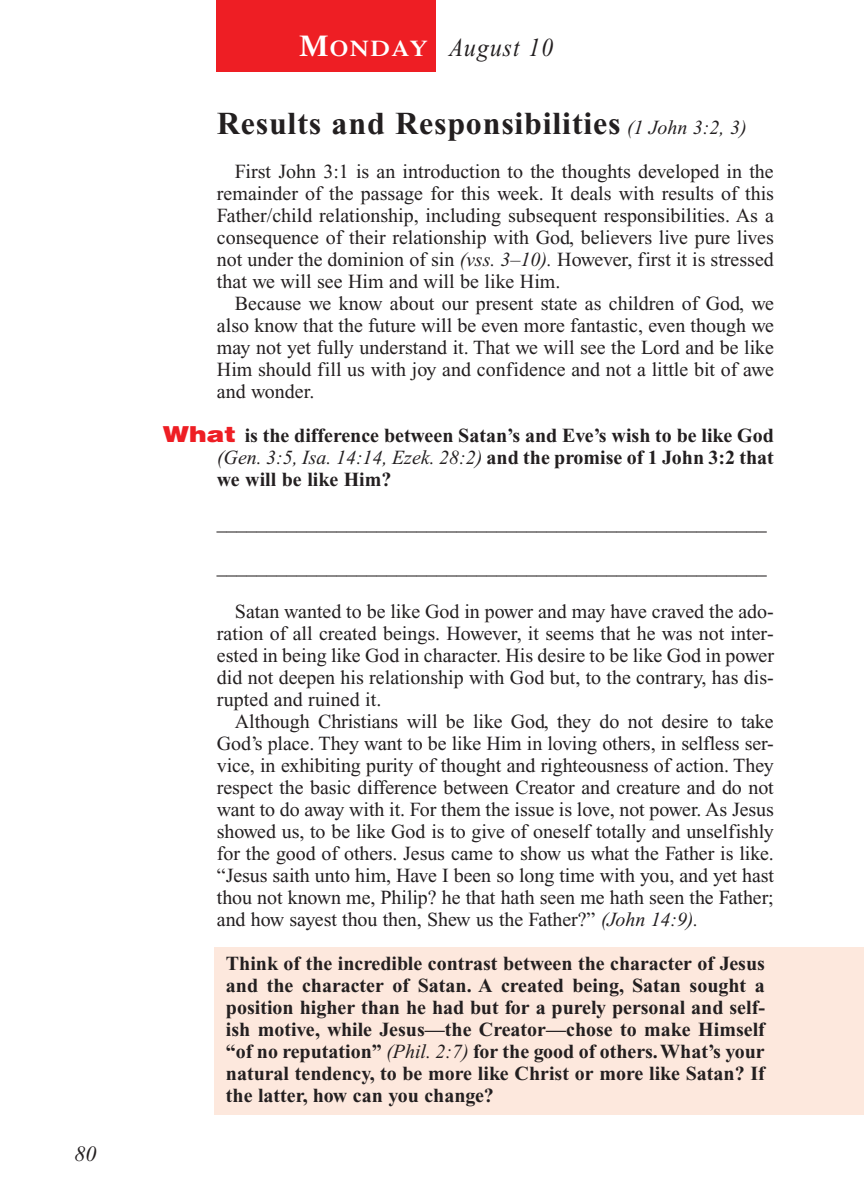
<style>
.page{position:relative;width:864px;height:1188px;background:#fff}
.page>*{position:absolute;margin:0;border:0;box-sizing:border-box;transform-origin:0 0}
.t1{font:700 32px "Times New Roman";letter-spacing:.025em;color:#231f20}
.t2{font:italic 26px "Times New Roman";letter-spacing:.05em;color:#231f20;scale:.9 1}
.t3{font:italic 22px "Times New Roman";color:#231f20}
.t4{font:20px/22px "Times New Roman";color:#231f20;text-align:justify}
.t5{font:700 20px/22px "Times New Roman";color:#231f20;text-align:justify}
.s1{font-family:"Times";font-weight:600;font-style:normal;font-size:30px;color:#fff}
.s2{font-family:"Times";font-weight:600;font-style:normal;font-size:22.4px;color:#fff}
.s3{font-weight:400;font-style:italic;font-size:20px}
.s4{font-style:italic}
.s5{font-family:"Helvetica";font-weight:900;font-size:22px;color:#ee1e24}
.s6{font-weight:400;font-style:italic}
</style>
<div class="page">
<div style="left:214px;top:947px;width:650px;height:168px;background:#fde8dd"></div>
<div style="left:216px;top:0;width:220px;height:72px;background:#ee1e24"></div>
<p class="t3" style="left:74px;top:1146px;width:23px">80</p>
<h2 class="t2" style="left:299px;top:38px;width:284px"><span class="s1">M</span><span class="s2">ONDAY</span> August 10</h2>
<h1 class="t1" style="left:217px;top:113px;width:531px">Results and Responsibilities <span class="s3">(1 John 3:2, 3)</span></h1>
<p class="t4" style="left:217px;top:162px;width:559px;text-indent:18px">First John 3:1 is an introduction to the thoughts developed in the remainder of the passage for this week. It deals with results of this Father/child relationship, including subsequent responsibilities. As a consequence of their relationship with God, believers live pure lives not under the dominion of sin <span class="s4">(vss. 3–10).</span> However, first it is stressed that we will see Him and will be like Him.</p>
<p class="t4" style="left:217px;top:294px;width:559px;text-indent:18px">Because we know about our present state as children of God, we also know that the future will be even more fantastic, even though we may not yet fully understand it. That we will see the Lord and be like Him should fill us with joy and confidence and not a little bit of awe and wonder.</p>
<p class="t5" style="left:217px;top:427px;width:559px;text-indent:-54px"><span class="s5">What</span> is the difference between Satan’s and Eve’s wish to be like God <span class="s6">(Gen. 3:5, Isa. 14:14, Ezek. 28:2)</span> and the promise of 1 John 3:2 that we will be like Him?</p>
<p class="t4" style="left:217px;top:514px;width:551px">_______________________________________________________</p>
<p class="t4" style="left:217px;top:558px;width:551px">_______________________________________________________</p>
<p class="t4" style="left:217px;top:602px;width:559px;text-indent:18px">Satan wanted to be like God in power and may have craved the ado&shy;ration of all created beings. However, it seems that he was not inter&shy;ested in being like God in character. His desire to be like God in power did not deepen his relationship with God but, to the contrary, has dis&shy;rupted and ruined it.</p>
<p class="t4" style="left:217px;top:712px;width:559px;text-indent:18px">Although Christians will be like God, they do not desire to take God’s place. They want to be like Him in loving others, in selfless ser&shy;vice, in exhibiting purity of thought and righteousness of action. They respect the basic difference between Creator and creature and do not want to do away with it. For them the issue is love, not power. As Jesus showed us, to be like God is to give of oneself totally and unselfishly for the good of others. Jesus came to show us what the Father is like. “Jesus saith unto him, Have I been so long time with you, and yet hast thou not known me, Philip? he that hath seen me hath seen the Father; and how sayest thou then, Shew us the Father?” <span class="s4">(John 14:9).</span></p>
<p class="t5" style="left:226px;top:955px;width:541px">Think of the incredible contrast between the character of Jesus and the character of Satan. A created being, Satan sought a position higher than he had but for a purely personal and self&shy;ish motive, while Jesus—the Creator—chose to make Himself “of no reputation” <span class="s6">(Phil. 2:7)</span> for the good of others.What’s your natural tendency, to be more like Christ or more like Satan? If the latter, how can you change?</p>
</div>
